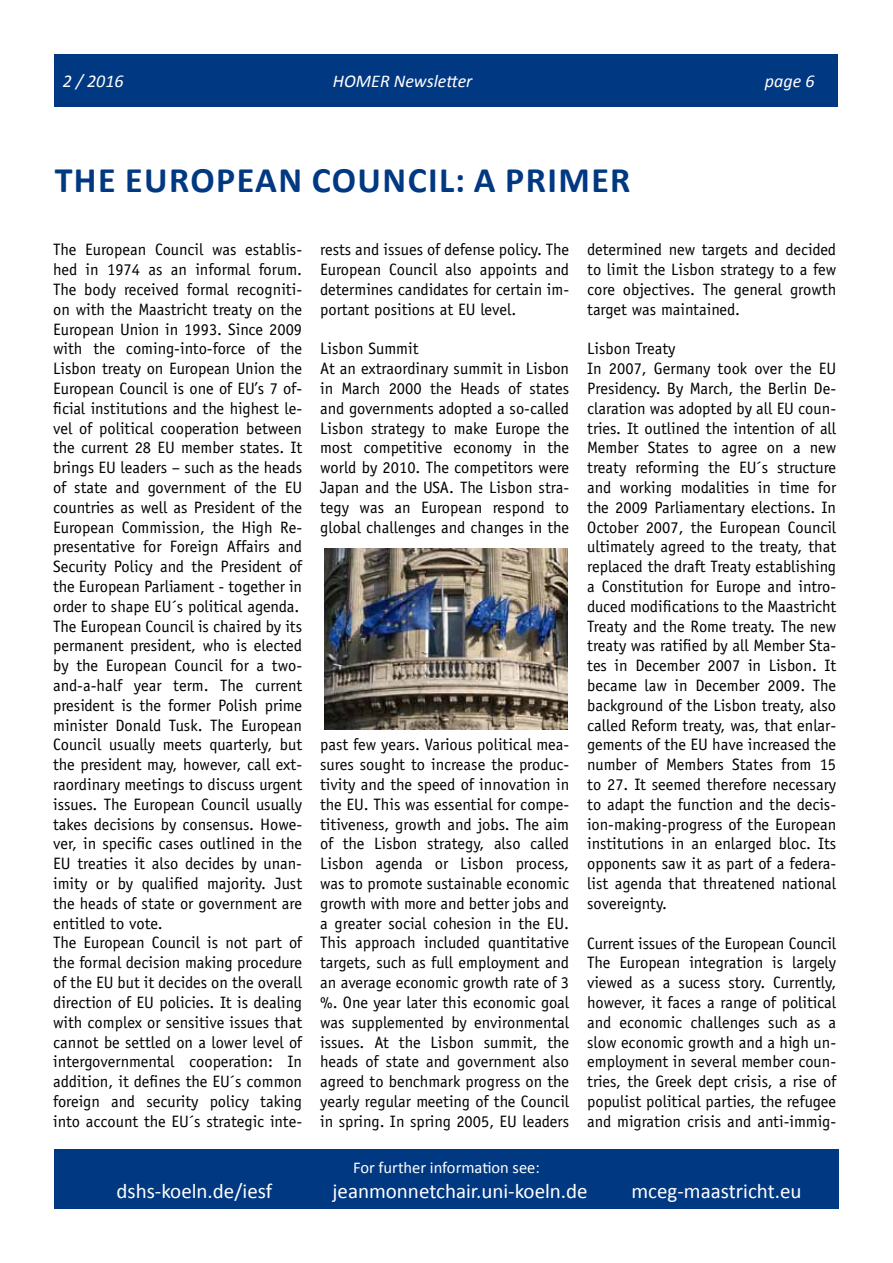
<style>
.page{position:relative;width:893px;height:1263px;background:#fff}
.page>*{position:absolute;margin:0;border:0;box-sizing:border-box;transform-origin:0 0}
.t1{font:700 36px "Calibri";letter-spacing:.04em;color:#003882}
.t2{font:21px "Calibri";color:#fff}
.t3{font:italic 18px "Calibri";color:#fff}
.t4{font:16.5px/19.8px "Officina Sans LT";color:#000;text-align:justify}
.t5{font:16.5px "Calibri";color:#fff}
</style>
<div class="page">
<div style="left:54px;top:54px;width:784px;height:53px;background:#003882"></div>
<div style="left:54px;top:1150px;width:785px;height:59px;background:#003882"></div>
<img style="left:324px;top:549px;width:243px;height:180px">
<p class="t3" style="left:63px;top:69px;width:62px">2 / 2016</p>
<p class="t3" style="left:333px;top:69px;width:141px">HOMER Newsletter</p>
<p class="t3" style="left:765px;top:69px;width:51px">page 6</p>
<h1 class="t1" style="left:55px;top:157px;width:577px">THE EUROPEAN COUNCIL: A PRIMER</h1>
<p class="t4" style="left:53px;top:240px;width:251px;text-align:left">The European Council was establis&shy;hed in 1974 as an informal forum.<br>The body received formal recogniti&shy;on with the Maastricht treaty on the European Union in 1993. Since 2009 with the coming-into-force of the Lisbon treaty on European Union the European Council is one of EU’s 7 of&shy;ficial institutions and the highest le&shy;vel of political cooperation between the current 28 EU member states. It brings EU leaders – such as the heads of state and government of the EU countries as well as President of the European Commission, the High Re&shy;presentative for Foreign Affairs and Security Policy and the President of the European Parliament - together in order to shape EU´s political agenda.<br>The European Council is chaired by its permanent president, who is elected by the European Council for a two&shy;and-a-half year term. The current president is the former Polish prime minister Donald Tusk. The European Council usually meets quarterly, but the president may, however, call ext&shy;raordinary meetings to discuss urgent issues. The European Council usually takes decisions by consensus. Howe&shy;ver, in specific cases outlined in the EU treaties it also decides by unan&shy;imity or by qualified majority. Just the heads of state or government are entitled to vote.<br>The European Council is not part of the formal decision making procedure of the EU but it decides on the overall direction of EU policies. It is dealing with complex or sensitive issues that cannot be settled on a lower level of intergovernmental cooperation: In addition, it defines the EU´s common foreign and security policy taking into account the EU´s strategic inte-</p>
<p class="t4" style="left:320px;top:240px;width:251px">rests and issues of defense policy. The European Council also appoints and determines candidates for certain im&shy;portant positions at EU level.</p>
<p class="t4" style="left:320px;top:339px;width:251px;text-align:left">Lisbon Summit<br>At an extraordinary summit in Lisbon in March 2000 the Heads of states and governments adopted a so-called<br>Lisbon strategy to make Europe the most competitive economy in the world by 2010. The competitors were<br>Japan and the USA. The Lisbon stra&shy;tegy was an European respond to global challenges and changes in the</p>
<p class="t4" style="left:320px;top:735px;width:251px">past few years. Various political mea&shy;sures sought to increase the produc&shy;tivity and the speed of innovation in the EU. This was essential for compe&shy;titiveness, growth and jobs. The aim of the Lisbon strategy, also called Lisbon agenda or Lisbon process, was to promote sustainable economic growth with more and better jobs and a greater social cohesion in the EU.<br>This approach included quantitative targets, such as full employment and an average economic growth rate of 3 %. One year later this economic goal was supplemented by environmental issues. At the Lisbon summit, the heads of state and government also agreed to benchmark progress on the yearly regular meeting of the Council in spring. In spring 2005, EU leaders</p>
<p class="t5" style="left:353px;top:1157px;width:188px">For further information see:</p>
<p class="t4" style="left:587px;top:240px;width:251px">determined new targets and decided to limit the Lisbon strategy to a few core objectives. The general growth target was maintained.</p>
<p class="t4" style="left:587px;top:339px;width:251px;text-align:left">Lisbon Treaty<br>In 2007, Germany took over the EU Presidency. By March, the Berlin De&shy;claration was adopted by all EU coun&shy;tries. It outlined the intention of all Member States to agree on a new treaty reforming the EU´s structure and working modalities in time for the 2009 Parliamentary elections. In October 2007, the European Council ultimately agreed to the treaty, that replaced the draft Treaty establishing a Constitution for Europe and intro&shy;duced modifications to the Maastricht Treaty and the Rome treaty. The new treaty was ratified by all Member Sta&shy;tes in December 2007 in Lisbon. It became law in December 2009. The background of the Lisbon treaty, also called Reform treaty, was, that enlar&shy;gements of the EU have increased the number of Members States from 15 to 27. It seemed therefore necessary to adapt the function and the decis&shy;ion-making-progress of the European institutions in an enlarged bloc. Its opponents saw it as part of a federa&shy;list agenda that threatened national sovereignty.</p>
<p class="t4" style="left:587px;top:933px;width:251px">Current issues of the European Council The European integration is largely viewed as a sucess story. Currently, however, it faces a range of political and economic challenges such as a slow economic growth and a high un&shy;employment in several member coun&shy;tries, the Greek dept crisis, a rise of populist political parties, the refugee and migration crisis and anti-immig-</p>
<p class="t2" style="left:117px;top:1178px;width:157px">dshs-koeln.de/iesf</p>
<p class="t2" style="left:333px;top:1178px;width:257px">jeanmonnetchair.uni-koeln.de</p>
<p class="t2" style="left:631px;top:1178px;width:171px">mceg-maastricht.eu</p>
</div>
